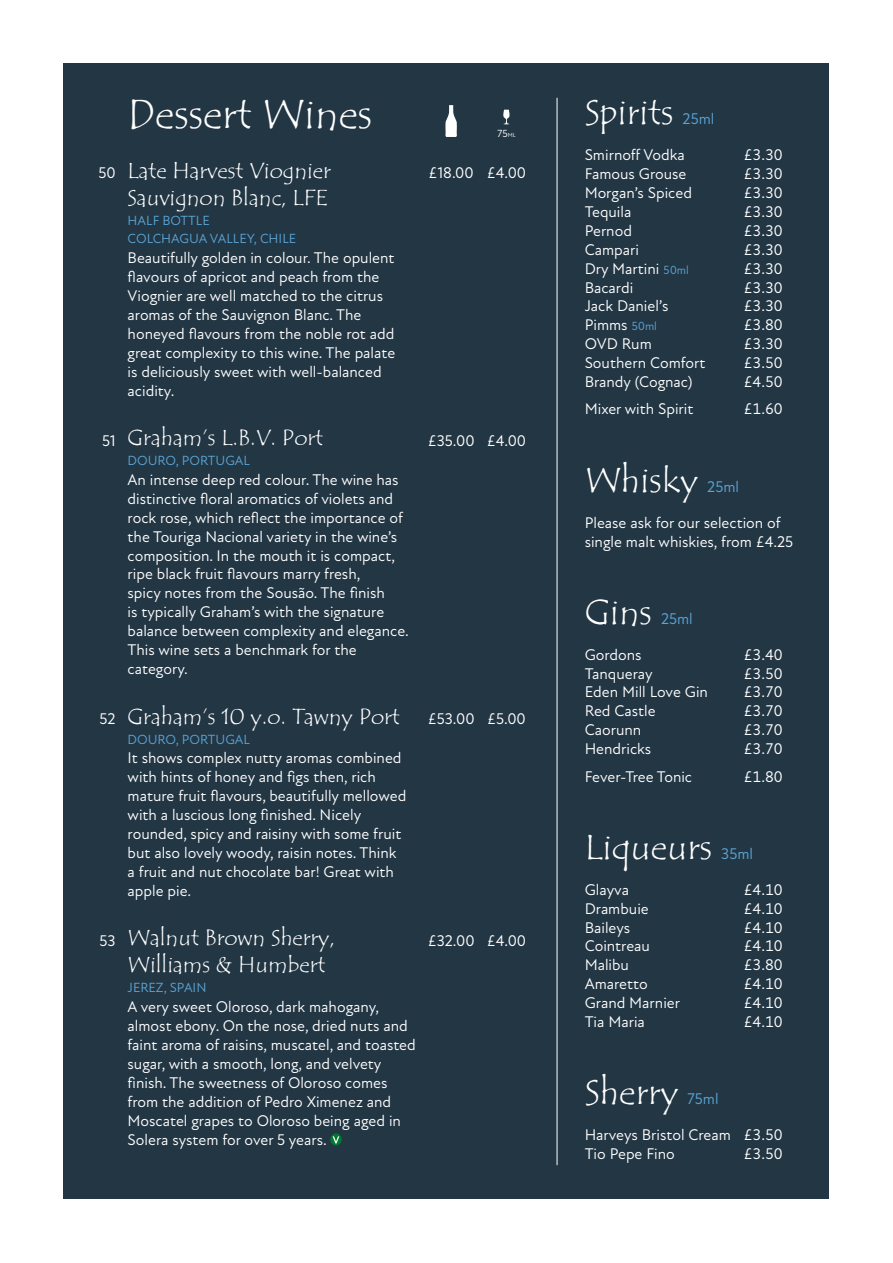
<style>
.page{position:relative;width:893px;height:1263px;background:#fff}
.page>*{position:absolute;margin:0;border:0;box-sizing:border-box;transform-origin:0 0}
.Section_header{font:42px "Tempus Sans ITC";color:#fff}
.Section_header-2{font:36px "Tempus Sans ITC";color:#fff}
.Wine_name{font:22.5px/27px "Tempus Sans ITC";color:#fff}
.Tasting_note{font:15.75px/18.9px "Atten New";color:#fff}
.Wine_price{font:15.75px "Atten New";color:#fff}
.Section_header-3{font:15.75px "Atten New";color:#5aa4d5}
.Wine_origin{font:13.5px "Atten New";color:#5aa4d5}
.Wine_name-2{font:13.5px "Atten New";color:#5aa4d5}
.Wine_price-2{font:10.5px "Atten New";color:#fff}
.s1{font-size:6px}
.s2{font-size:12px;color:#5aa4d5}
</style>
<div class="page">
<div style="left:64px;top:64px;width:765px;height:1135px;background:#233644"></div>
<svg style="left:445px;top:105px;width:12px;height:32px"></svg>
<svg style="left:503px;top:110px;width:7px;height:14px"></svg>
<svg style="left:330px;top:1133px;width:12px;height:12px"></svg>
<hr style="left:557px;top:98px;width:1px;height:1067px;background:#fff">
<p class="Section_header" style="left:128px;top:87px;width:246px">Dessert Wines</p>
<p class="Wine_price" style="left:98px;top:163px;width:19px">50</p>
<p class="Wine_name" style="left:128px;top:157px;width:205px">Late Harvest Viognier<br>Sauvignon Blanc, LFE</p>
<p class="Wine_name-2" style="left:128px;top:212px;width:84px">HALF BOTTLE</p>
<p class="Wine_origin" style="left:128px;top:231px;width:170px">COLCHAGUA VALLEY, CHILE</p>
<p class="Tasting_note" style="left:128px;top:249px;width:269px">Beautifully golden in colour. The opulent flavours of apricot and peach from the Viognier are well matched to the citrus aromas of the Sauvignon Blanc. The honeyed flavours from the noble rot add great complexity to this wine. The palate is deliciously sweet with well-balanced acidity.</p>
<p class="Wine_price" style="left:102px;top:431px;width:15px">51</p>
<p class="Wine_name" style="left:128px;top:425px;width:197px">Graham’s L.B.V. Port</p>
<p class="Wine_origin" style="left:128px;top:453px;width:124px">DOURO, PORTUGAL</p>
<p class="Tasting_note" style="left:128px;top:470px;width:283px">An intense deep red colour. The wine has distinctive floral aromatics of violets and rock rose, which reflect the importance of the Touriga Nacional variety in the wine’s composition. In the mouth it is compact, ripe black fruit flavours marry fresh,<br>spicy notes from the Sousão. The finish<br>is typically Graham’s with the signature balance between complexity and elegance.<br>This wine sets a benchmark for the category.</p>
<p class="Wine_price" style="left:99px;top:709px;width:18px">52</p>
<p class="Wine_name" style="left:128px;top:703px;width:274px">Graham’s 10 y.o. Tawny Port</p>
<p class="Wine_origin" style="left:128px;top:731px;width:124px">DOURO, PORTUGAL</p>
<p class="Tasting_note" style="left:128px;top:749px;width:280px">It shows complex nutty aromas combined with hints of honey and figs then, rich mature fruit flavours, beautifully mellowed with a luscious long finished. Nicely rounded, spicy and raisiny with some fruit but also lovely woody, raisin notes. Think a fruit and nut chocolate bar! Great with apple pie.</p>
<p class="Wine_price" style="left:99px;top:931px;width:18px">53</p>
<p class="Wine_name" style="left:128px;top:925px;width:209px">Walnut Brown Sherry,<br>Williams &amp; Humbert</p>
<p class="Wine_origin" style="left:128px;top:980px;width:80px">JEREZ, SPAIN</p>
<p class="Tasting_note" style="left:128px;top:998px;width:290px">A very sweet Oloroso, dark mahogany, almost ebony. On the nose, dried nuts and faint aroma of raisins, muscatel, and toasted sugar, with a smooth, long, and velvety finish. The sweetness of Oloroso comes from the addition of Pedro Ximenez and Moscatel grapes to Oloroso being aged in Solera system for over 5 years.</p>
<p class="Wine_price-2" style="left:497px;top:127px;width:20px">75<span class="s1">ML</span></p>
<p class="Wine_price" style="left:429px;top:163px;width:47px">£18.00</p>
<p class="Wine_price" style="left:487px;top:163px;width:41px">£4.00</p>
<p class="Wine_price" style="left:428px;top:431px;width:48px">£35.00</p>
<p class="Wine_price" style="left:487px;top:431px;width:41px">£4.00</p>
<p class="Wine_price" style="left:428px;top:709px;width:48px">£53.00</p>
<p class="Wine_price" style="left:487px;top:709px;width:40px">£5.00</p>
<p class="Wine_price" style="left:428px;top:931px;width:48px">£32.00</p>
<p class="Wine_price" style="left:487px;top:931px;width:41px">£4.00</p>
<p class="Section_header-2" style="left:585px;top:90px;width:90px">Spirits</p>
<p class="Section_header-3" style="left:683px;top:110px;width:33px">25ml</p>
<p class="Tasting_note" style="left:585px;top:146px;width:101px">Smirnoff Vodka</p>
<p class="Tasting_note" style="left:744px;top:146px;width:40px">£3.30</p>
<p class="Tasting_note" style="left:585px;top:165px;width:103px">Famous Grouse</p>
<p class="Tasting_note" style="left:744px;top:165px;width:40px">£3.30</p>
<p class="Tasting_note" style="left:585px;top:184px;width:109px">Morgan’s Spiced</p>
<p class="Tasting_note" style="left:744px;top:184px;width:40px">£3.30</p>
<p class="Tasting_note" style="left:585px;top:202px;width:48px">Tequila</p>
<p class="Tasting_note" style="left:744px;top:202px;width:40px">£3.30</p>
<p class="Tasting_note" style="left:585px;top:221px;width:49px">Pernod</p>
<p class="Tasting_note" style="left:744px;top:221px;width:40px">£3.30</p>
<p class="Tasting_note" style="left:585px;top:240px;width:56px">Campari</p>
<p class="Tasting_note" style="left:744px;top:240px;width:40px">£3.30</p>
<p class="Tasting_note" style="left:585px;top:259px;width:106px">Dry Martini <span class="s2">50ml</span></p>
<p class="Tasting_note" style="left:744px;top:259px;width:40px">£3.30</p>
<p class="Tasting_note" style="left:585px;top:278px;width:50px">Bacardi</p>
<p class="Tasting_note" style="left:744px;top:278px;width:40px">£3.30</p>
<p class="Tasting_note" style="left:585px;top:297px;width:85px">Jack Daniel’s</p>
<p class="Tasting_note" style="left:744px;top:297px;width:40px">£3.30</p>
<p class="Tasting_note" style="left:585px;top:316px;width:74px">Pimms <span class="s2">50ml</span></p>
<p class="Tasting_note" style="left:744px;top:316px;width:40px">£3.80</p>
<p class="Tasting_note" style="left:585px;top:335px;width:69px">OVD Rum</p>
<p class="Tasting_note" style="left:744px;top:335px;width:40px">£3.30</p>
<p class="Tasting_note" style="left:585px;top:354px;width:122px">Southern Comfort</p>
<p class="Tasting_note" style="left:744px;top:354px;width:40px">£3.50</p>
<p class="Tasting_note" style="left:585px;top:373px;width:109px">Brandy (Cognac)</p>
<p class="Tasting_note" style="left:744px;top:373px;width:40px">£4.50</p>
<p class="Tasting_note" style="left:585px;top:400px;width:110px">Mixer with Spirit</p>
<p class="Tasting_note" style="left:744px;top:400px;width:40px">£1.60</p>
<p class="Section_header-2" style="left:585px;top:457px;width:115px">Whisky</p>
<p class="Section_header-3" style="left:707px;top:477px;width:33px">25ml</p>
<p class="Tasting_note" style="left:585px;top:513px;width:210px">Please ask for our selection of single malt whiskies, from £4.25</p>
<p class="Section_header-2" style="left:585px;top:589px;width:69px">Gins</p>
<p class="Section_header-3" style="left:661px;top:609px;width:33px">25ml</p>
<p class="Tasting_note" style="left:585px;top:645px;width:58px">Gordons</p>
<p class="Tasting_note" style="left:744px;top:645px;width:40px">£3.40</p>
<p class="Tasting_note" style="left:585px;top:664px;width:70px">Tanqueray</p>
<p class="Tasting_note" style="left:744px;top:664px;width:40px">£3.50</p>
<p class="Tasting_note" style="left:585px;top:683px;width:125px">Eden Mill Love Gin</p>
<p class="Tasting_note" style="left:744px;top:683px;width:40px">£3.70</p>
<p class="Tasting_note" style="left:585px;top:702px;width:72px">Red Castle</p>
<p class="Tasting_note" style="left:744px;top:702px;width:40px">£3.70</p>
<p class="Tasting_note" style="left:585px;top:721px;width:58px">Caorunn</p>
<p class="Tasting_note" style="left:744px;top:721px;width:40px">£3.70</p>
<p class="Tasting_note" style="left:585px;top:740px;width:68px">Hendricks</p>
<p class="Tasting_note" style="left:744px;top:740px;width:40px">£3.70</p>
<p class="Tasting_note" style="left:585px;top:767px;width:109px">Fever-Tree Tonic</p>
<p class="Tasting_note" style="left:744px;top:767px;width:40px">£1.80</p>
<p class="Section_header-2" style="left:585px;top:824px;width:129px">Liqueurs</p>
<p class="Section_header-3" style="left:721px;top:844px;width:33px">35ml</p>
<p class="Tasting_note" style="left:585px;top:880px;width:46px">Glayva</p>
<p class="Tasting_note" style="left:744px;top:880px;width:40px">£4.10</p>
<p class="Tasting_note" style="left:585px;top:899px;width:66px">Drambuie</p>
<p class="Tasting_note" style="left:744px;top:899px;width:40px">£4.10</p>
<p class="Tasting_note" style="left:585px;top:918px;width:47px">Baileys</p>
<p class="Tasting_note" style="left:744px;top:918px;width:40px">£4.10</p>
<p class="Tasting_note" style="left:585px;top:937px;width:67px">Cointreau</p>
<p class="Tasting_note" style="left:744px;top:937px;width:40px">£4.10</p>
<p class="Tasting_note" style="left:585px;top:956px;width:46px">Malibu</p>
<p class="Tasting_note" style="left:744px;top:956px;width:40px">£3.80</p>
<p class="Tasting_note" style="left:585px;top:975px;width:64px">Amaretto</p>
<p class="Tasting_note" style="left:744px;top:975px;width:40px">£4.10</p>
<p class="Tasting_note" style="left:585px;top:994px;width:97px">Grand Marnier</p>
<p class="Tasting_note" style="left:744px;top:994px;width:40px">£4.10</p>
<p class="Tasting_note" style="left:585px;top:1012px;width:62px">Tia Maria</p>
<p class="Tasting_note" style="left:744px;top:1012px;width:40px">£4.10</p>
<p class="Section_header-2" style="left:585px;top:1069px;width:95px">Sherry</p>
<p class="Section_header-3" style="left:688px;top:1090px;width:33px">75ml</p>
<p class="Tasting_note" style="left:585px;top:1126px;width:199px">Harveys Bristol Cream £3.50</p>
<p class="Tasting_note" style="left:585px;top:1144px;width:92px">Tio Pepe Fino</p>
<p class="Tasting_note" style="left:744px;top:1144px;width:40px">£3.50</p>
</div>
